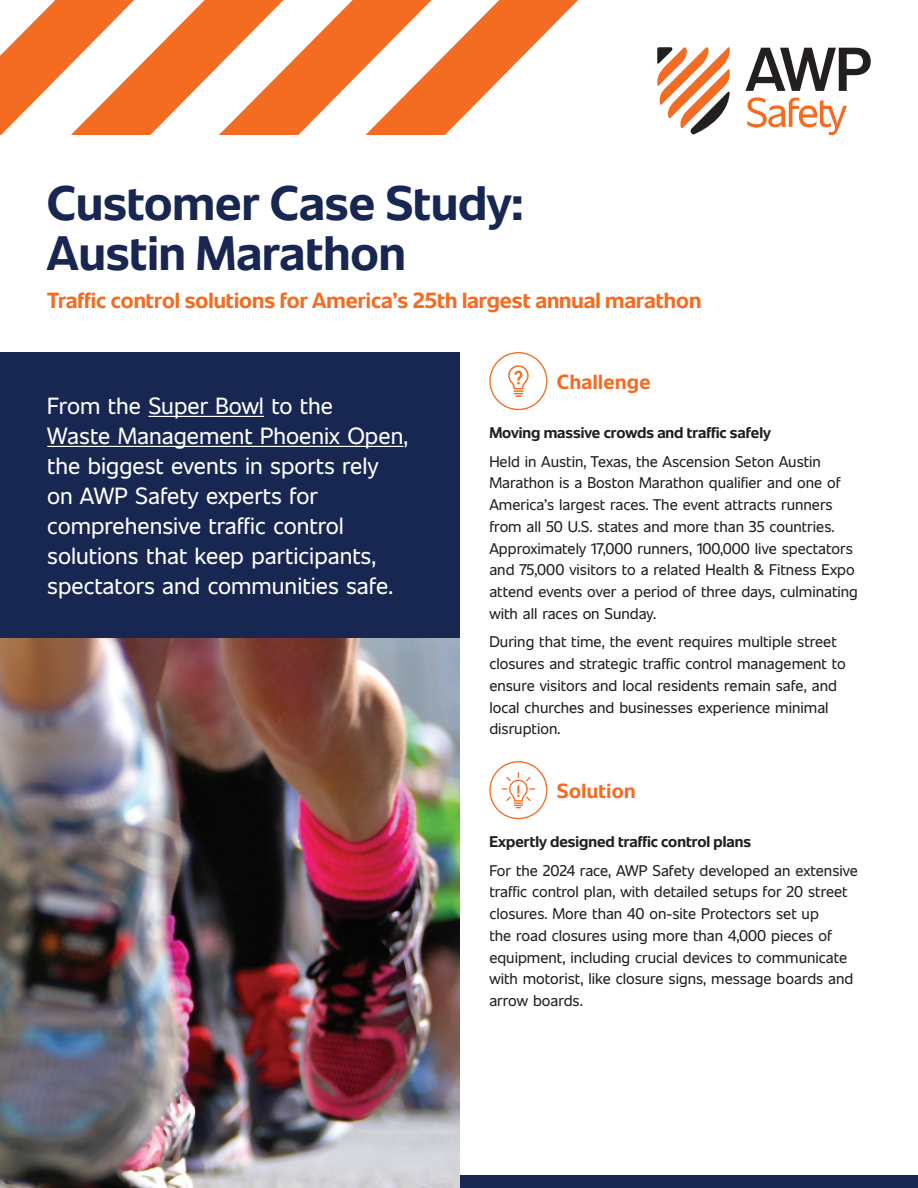
<style>
.page{position:relative;width:918px;height:1188px;background:#fff}
.page>*{position:absolute;margin:0;border:0;box-sizing:border-box;transform-origin:0 0}
.t1{font:700 48px/49.5px "Unitext";color:#172752}
.t2{font:23.25px/30px "Unitext";color:#fff}
.t3{font:700 21.75px "Unitext";color:#f36c21}
.t4{font:700 20.25px "Unitext";letter-spacing:.02em;color:#f36c21}
.t5{font:15.3px/21.8px "Unitext";color:#231f20}
.t6{font:700 15.3px "Unitext";color:#231f20}
</style>
<div class="page">
<div style="left:0;top:352px;width:459px;height:287px;background:#172752"></div>
<svg style="left:746px;top:48px;width:125px;height:43px"></svg>
<svg style="left:747px;top:97px;width:100px;height:38px"></svg>
<svg style="left:657px;top:47px;width:73px;height:88px"></svg>
<svg style="left:0;top:0;width:578px;height:135px"></svg>
<div style="left:459px;top:1175px;width:459px;height:13px;background:#172752"></div>
<div style="left:489px;top:352px;width:58px;height:58px;border:1px solid #f36c21;border-radius:50%"></div>
<svg style="left:508px;top:365px;width:21px;height:32px"></svg>
<div style="left:489px;top:761px;width:58px;height:58px;border:1px solid #f36c21;border-radius:50%"></div>
<svg style="left:502px;top:772px;width:33px;height:36px"></svg>
<img style="left:0;top:639px;width:459px;height:549px">
<hr style="left:148px;top:416px;width:116px;height:1px;background:#fff">
<hr style="left:47px;top:446px;width:356px;height:1px;background:#fff">
<h1 class="t1" style="left:47px;top:176px;width:478px">Customer Case Study:<br>Austin Marathon</h1>
<h3 class="t3" style="left:47px;top:284px;width:656px">Traffic control solutions for America’s 25th largest annual marathon</h3>
<h2 class="t2" style="left:47px;top:390px;width:362px">From the Super Bowl to the<br>Waste Management Phoenix Open, the biggest events in sports rely on AWP Safety experts for comprehensive traffic control solutions that keep participants, spectators and communities safe.</h2>
<h3 class="t4" style="left:557px;top:367px;width:95px">Challenge</h3>
<p class="t6" style="left:489px;top:422px;width:283px">Moving massive crowds and traffic safely</p>
<p class="t5" style="left:489px;top:449px;width:370px">Held in Austin, Texas, the Ascension Seton Austin Marathon is a Boston Marathon qualifier and one of America’s largest races. The event attracts runners from all 50 U.S. states and more than 35 countries.<br>Approximately 17,000 runners, 100,000 live spectators and 75,000 visitors to a related Health &amp; Fitness Expo attend events over a period of three days, culminating with all races on Sunday.</p>
<p class="t5" style="left:489px;top:630px;width:358px">During that time, the event requires multiple street closures and strategic traffic control management to ensure visitors and local residents remain safe, and local churches and businesses experience minimal disruption.</p>
<h3 class="t4" style="left:557px;top:776px;width:80px">Solution</h3>
<p class="t6" style="left:489px;top:831px;width:263px">Expertly designed traffic control plans</p>
<p class="t5" style="left:489px;top:858px;width:370px">For the 2024 race, AWP Safety developed an extensive traffic control plan, with detailed setups for 20 street closures. More than 40 on-site Protectors set up<br>the road closures using more than 4,000 pieces of equipment, including crucial devices to communicate with motorist, like closure signs, message boards and arrow boards.</p>
</div>
